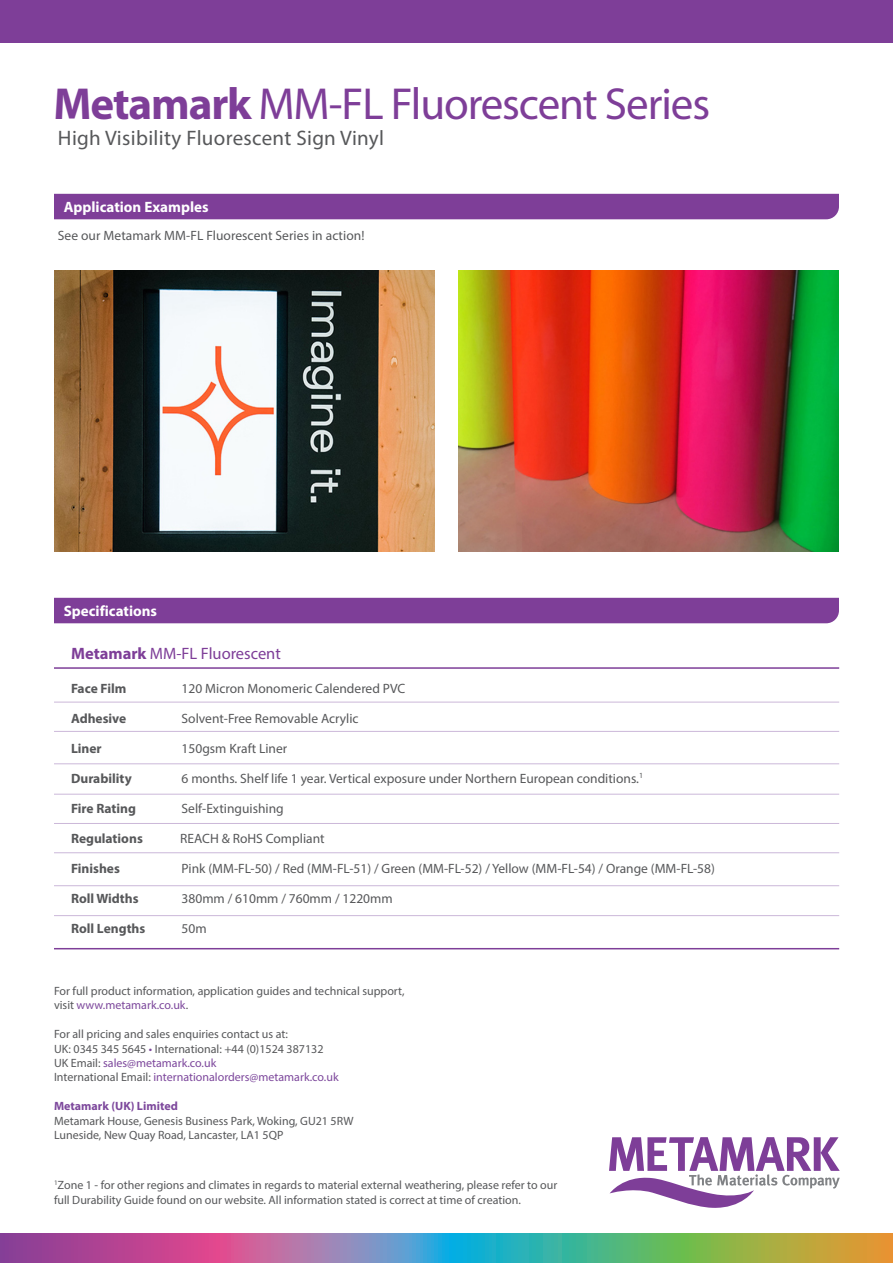
<style>
.page{position:relative;width:893px;height:1263px;background:#fff}
.page>*{position:absolute;margin:0;border:0;box-sizing:border-box;transform-origin:0 0}
.t1{font:45px "Myriad Pro";letter-spacing:-.025em;color:#7e3e98}
.t2{font:21px "Myriad Pro";letter-spacing:.015em;color:#57585a}
.t3{font:16.5px "Myriad Pro";color:#7e3e98}
.t4{font:700 15px "Myriad Pro";color:#fff}
.t5{font:13.5px "Myriad Pro";color:#57585a}
.t6{font:700 13.5px "Myriad Pro";color:#57585a}
.t7{font:12px/14.4px "Myriad Pro";color:#57585a}
.t8{font:12px "Myriad Pro";color:#7d489c}
.t9{font:700 12px "Myriad Pro";color:#7d489c}
.s1{font-weight:700}
.s2{color:#7d489c}
.s3{color:#57585a}
</style>
<div class="page">
<svg style="left:609px;top:1137px;width:231px;height:71px"></svg>
<svg style="left:0;top:1233px;width:893px;height:30px;background:#8a898b"></svg>
<div style="left:0;top:0;width:893px;height:43px;background:#7e3e98"></div>
<div style="left:54px;top:194px;width:785px;height:25px;background:#7e3e98"></div>
<div style="left:54px;top:598px;width:785px;height:25px;background:#7e3e98"></div>
<hr style="left:54px;top:731px;width:785px;height:1px;background:#cbb8d9">
<hr style="left:54px;top:702px;width:785px;height:1px;background:#cbb8d9">
<hr style="left:54px;top:763px;width:785px;height:1px;background:#cbb8d9">
<hr style="left:54px;top:794px;width:785px;height:1px;background:#cbb8d9">
<hr style="left:54px;top:823px;width:785px;height:1px;background:#cbb8d9">
<hr style="left:54px;top:885px;width:785px;height:1px;background:#cbb8d9">
<hr style="left:54px;top:915px;width:785px;height:1px;background:#cbb8d9">
<hr style="left:54px;top:948px;width:785px;height:1px;background:#7e3e98">
<hr style="left:54px;top:667px;width:785px;height:2px;background:#7e3e98">
<img style="left:458px;top:270px;width:380px;height:282px">
<img style="left:54px;top:270px;width:380px;height:282px">
<hr style="left:54px;top:852px;width:785px;height:1px;background:#cbb8d9">
<p class="t1" style="left:53px;top:76px;width:658px"><span class="s1">Metamark</span> MM-FL Fluorescent Series</p>
<p class="t2" style="left:58px;top:125px;width:328px">High Visibility Fluorescent Sign Vinyl</p>
<p class="t4" style="left:64px;top:197px;width:146px">Application Examples</p>
<p class="t5" style="left:58px;top:227px;width:308px">See our Metamark MM-FL Fluorescent Series in action!</p>
<p class="t4" style="left:64px;top:601px;width:95px">Specifications</p>
<p class="t3" style="left:71px;top:643px;width:211px"><span class="s1">Metamark</span> MM-FL Fluorescent</p>
<p class="t6" style="left:71px;top:679px;width:57px">Face Film</p>
<p class="t5" style="left:182px;top:680px;width:225px">120 Micron Monomeric Calendered PVC</p>
<p class="t6" style="left:71px;top:709px;width:57px">Adhesive</p>
<p class="t5" style="left:182px;top:710px;width:179px">Solvent-Free Removable Acrylic</p>
<p class="t6" style="left:71px;top:739px;width:32px">Liner</p>
<p class="t5" style="left:182px;top:740px;width:107px">150gsm Kraft Liner</p>
<p class="t6" style="left:71px;top:769px;width:62px">Durability</p>
<p class="t5" style="left:182px;top:770px;width:463px">6 months. Shelf life 1 year. Vertical exposure under Northern European conditions.<sup>1</sup></p>
<p class="t6" style="left:71px;top:799px;width:67px">Fire Rating</p>
<p class="t5" style="left:182px;top:800px;width:104px">Self-Extinguishing</p>
<p class="t6" style="left:71px;top:829px;width:73px">Regulations</p>
<p class="t5" style="left:180px;top:830px;width:146px">REACH &amp; RoHS Compliant</p>
<p class="t6" style="left:71px;top:859px;width:50px">Finishes</p>
<p class="t5" style="left:182px;top:860px;width:535px">Pink (MM-FL-50) / Red (MM-FL-51) / Green (MM-FL-52) / Yellow (MM-FL-54) / Orange (MM-FL-58)</p>
<p class="t6" style="left:71px;top:889px;width:69px">Roll Widths</p>
<p class="t5" style="left:182px;top:890px;width:213px">380mm / 610mm / 760mm / 1220mm</p>
<p class="t6" style="left:71px;top:919px;width:76px">Roll Lengths</p>
<p class="t5" style="left:182px;top:920px;width:27px">50m</p>
<p class="t7" style="left:54px;top:984px;width:352px">For full product information, application guides and technical support, visit <span class="s2">www.metamark.co.uk</span>.</p>
<p class="t7" style="left:54px;top:1027px;width:271px">For all pricing and sales enquiries contact us at:<br>UK: 0345 345 5645 <span class="s2">•</span> International: +44 (0)1524 387132<br>UK Email: <span class="s2">sales@metamark.co.uk</span></p>
<p class="t8" style="left:54px;top:1070px;width:286px"><span class="s3">International Email:</span> internationalorders@metamark.co.uk</p>
<p class="t9" style="left:54px;top:1098px;width:125px">Metamark (UK) Limited</p>
<p class="t7" style="left:54px;top:1113px;width:301px">Metamark House, Genesis Business Park, Woking, GU21 5RW</p>
<p class="t7" style="left:54px;top:1128px;width:231px">Luneside, New Quay Road, Lancaster, LA1 5QP</p>
<p class="t7" style="left:54px;top:1178px;width:505px"><sup>1</sup>Zone 1 - for other regions and climates in regards to material external weathering, please refer to our</p>
<p class="t7" style="left:54px;top:1192px;width:468px">full Durability Guide found on our website. All information stated is correct at time of creation.</p>
</div>
